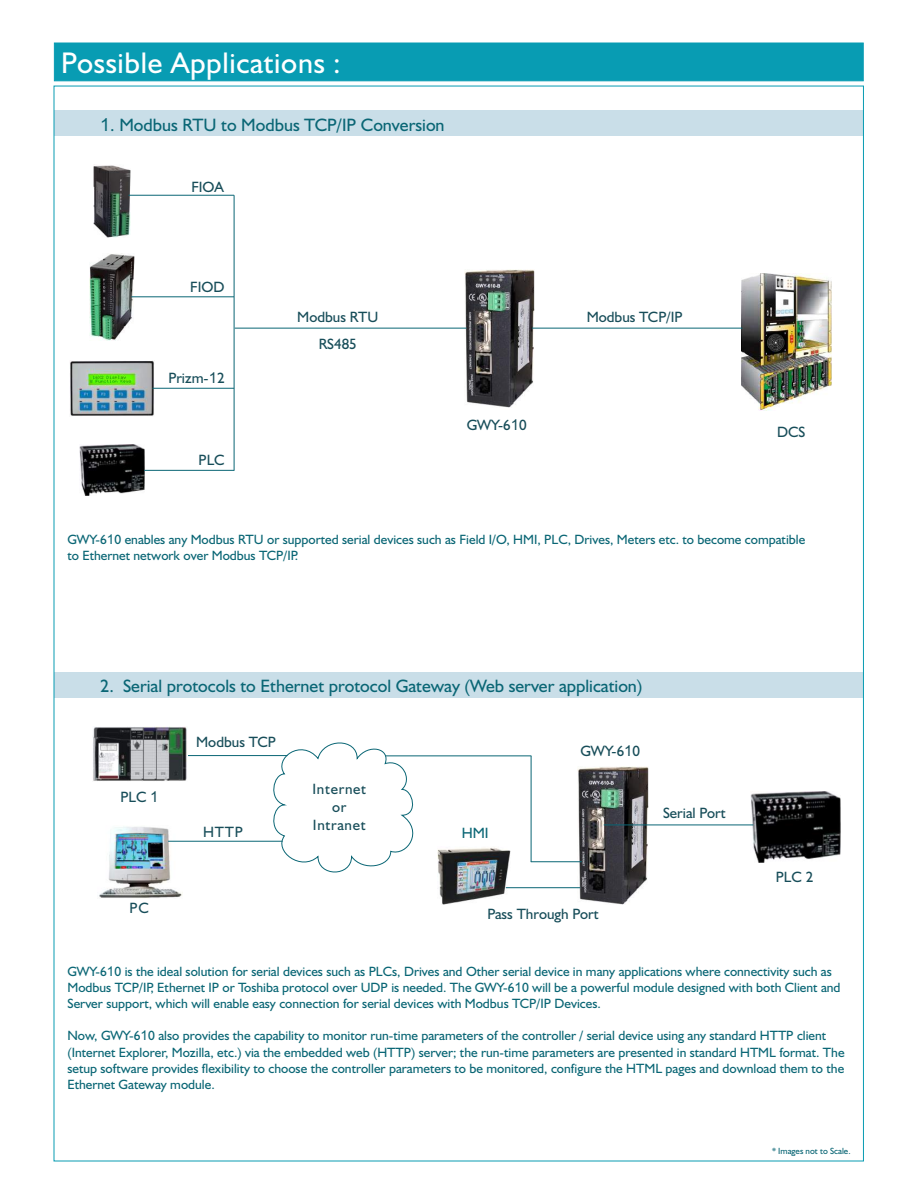
<style>
.page{position:relative;width:918px;height:1188px;background:#fff}
.page>*{position:absolute;margin:0;border:0;box-sizing:border-box;transform-origin:0 0}
.t1{font:30px "Humanst 521 BT";letter-spacing:.02em;color:#fff}
.t2{font:18px "Humanst 521 BT";color:#0a6675}
.t3{font:15px "Humanst 521 BT";color:#174d59}
.t4{font:15px/17.9px "Humanst 521 BT";letter-spacing:.045em;color:#174d59;text-align:center}
.t5{font:15px "Humanst 521 BT";color:#0a6675}
.t6{font:13.5px/16px "Humanst 521 BT";color:#0a6675}
.t7{font:9px "Humanst 521 BT";color:#0a6675}
.s1{font-family:"Arial"}
</style>
<div class="page">
<img style="left:578px;top:767px;width:70px;height:137px">
<div style="left:55px;top:672px;width:808px;height:26px;background:#c9dee8"></div>
<div style="left:55px;top:110px;width:808px;height:26px;background:#c9dee8"></div>
<div style="left:54px;top:43px;width:809px;height:38px;background:#089cb3;border:1px solid #089cb3"></div>
<hr style="left:531px;top:756px;width:1px;height:106px;background:#0a6675">
<hr style="left:234px;top:195px;width:1px;height:276px;background:#0a6675">
<img style="left:99px;top:827px;width:84px;height:71px">
<hr style="left:385px;top:755px;width:146px;height:1px;background:#0a6675">
<img style="left:437px;top:847px;width:73px;height:58px">
<img style="left:93px;top:727px;width:94px;height:54px">
<hr style="left:188px;top:755px;width:100px;height:1px;background:#0a6675">
<hr style="left:168px;top:841px;width:115px;height:1px;background:#0a6675">
<hr style="left:506px;top:887px;width:74px;height:1px;background:#0a6675">
<hr style="left:531px;top:861px;width:51px;height:1px;background:#0a6675">
<img style="left:750px;top:791px;width:91px;height:72px">
<svg style="left:268px;top:742px;width:156px;height:131px"></svg>
<hr style="left:604px;top:825px;width:149px;height:1px;background:#0a6675">
<img style="left:742px;top:274px;width:90px;height:136px">
<img style="left:464px;top:270px;width:71px;height:137px">
<hr style="left:532px;top:328px;width:210px;height:1px;background:#0a6675">
<img style="left:89px;top:253px;width:45px;height:87px">
<img style="left:93px;top:164px;width:37px;height:73px">
<img style="left:70px;top:360px;width:84px;height:56px">
<img style="left:79px;top:444px;width:65px;height:51px">
<hr style="left:129px;top:195px;width:105px;height:1px;background:#0a6675">
<hr style="left:131px;top:296px;width:103px;height:1px;background:#0a6675">
<hr style="left:152px;top:388px;width:82px;height:1px;background:#0a6675">
<hr style="left:144px;top:470px;width:90px;height:1px;background:#0a6675">
<hr style="left:235px;top:328px;width:231px;height:1px;background:#0a6675">
<h1 class="t1" style="left:61px;top:50px;width:281px">Possible Applications :</h1>
<h2 class="t2" style="left:100px;top:117px;width:346px"><span class="s1">1</span>. Modbus RTU to Modbus TCP/IP Conversion</h2>
<p class="t3" style="left:191px;top:180px;width:34px">FIOA</p>
<p class="t3" style="left:190px;top:281px;width:36px">FIOD</p>
<p class="t3" style="left:168px;top:371px;width:58px">Prizm-<span class="s1">1</span>2</p>
<p class="t3" style="left:199px;top:453px;width:28px">PLC</p>
<p class="t3" style="left:297px;top:310px;width:83px">Modbus RTU</p>
<p class="t3" style="left:319px;top:338px;width:40px">RS485</p>
<p class="t3" style="left:467px;top:419px;width:61px">GWY-6<span class="s1">1</span>0</p>
<p class="t3" style="left:587px;top:310px;width:97px">Modbus TCP/IP</p>
<p class="t3" style="left:777px;top:425px;width:30px">DCS</p>
<p class="t6" style="left:67px;top:533px;width:739px">GWY-6<span class="s1">1</span>0 enables any Modbus RTU or supported serial devices such as Field I/O, HMI, PLC, Drives, Meters etc. to become compatible to Ethernet network over Modbus TCP/IP.</p>
<h2 class="t2" style="left:100px;top:679px;width:544px">2. Serial protocols to Ethernet protocol Gateway (Web server application)</h2>
<p class="t3" style="left:120px;top:790px;width:40px">PLC <span class="s1">1</span></p>
<p class="t3" style="left:130px;top:902px;width:21px">PC</p>
<p class="t3" style="left:196px;top:736px;width:81px">Modbus TCP</p>
<p class="t3" style="left:203px;top:825px;width:41px">HTTP</p>
<p class="t4" style="left:313px;top:782px;width:55px">Internet or<br>Intranet</p>
<p class="t5" style="left:462px;top:827px;width:28px">HMI</p>
<p class="t3" style="left:580px;top:744px;width:61px">GWY-6<span class="s1">1</span>0</p>
<p class="t3" style="left:663px;top:807px;width:64px">Serial Port</p>
<p class="t3" style="left:488px;top:907px;width:113px">Pass Through Port</p>
<p class="t3" style="left:776px;top:871px;width:39px">PLC 2</p>
<p class="t6" style="left:67px;top:965px;width:775px">GWY-6<span class="s1">1</span>0 is the ideal solution for serial devices such as PLCs, Drives and Other serial device in many applications where connectivity such as<br>Modbus TCP/IP, Ethernet IP or Toshiba protocol over UDP is needed. The GWY-6<span class="s1">1</span>0 will be a powerful module designed with both Client and<br>Server support, which will enable easy connection for serial devices with Modbus TCP/IP Devices.</p>
<p class="t6" style="left:67px;top:1029px;width:779px">Now, GWY-6<span class="s1">1</span>0 also provides the capability to monitor run-time parameters of the controller / serial device using any standard HTTP client (Internet Explorer, Mozilla, etc.) via the embedded web (HTTP) server; the run-time parameters are presented in standard HTML format. The setup software provides flexibility to choose the controller parameters to be monitored, configure the HTML pages and download them to the Ethernet Gateway module.</p>
<p class="t7" style="left:772px;top:1147px;width:80px">* Images not to Scale.</p>
</div>
